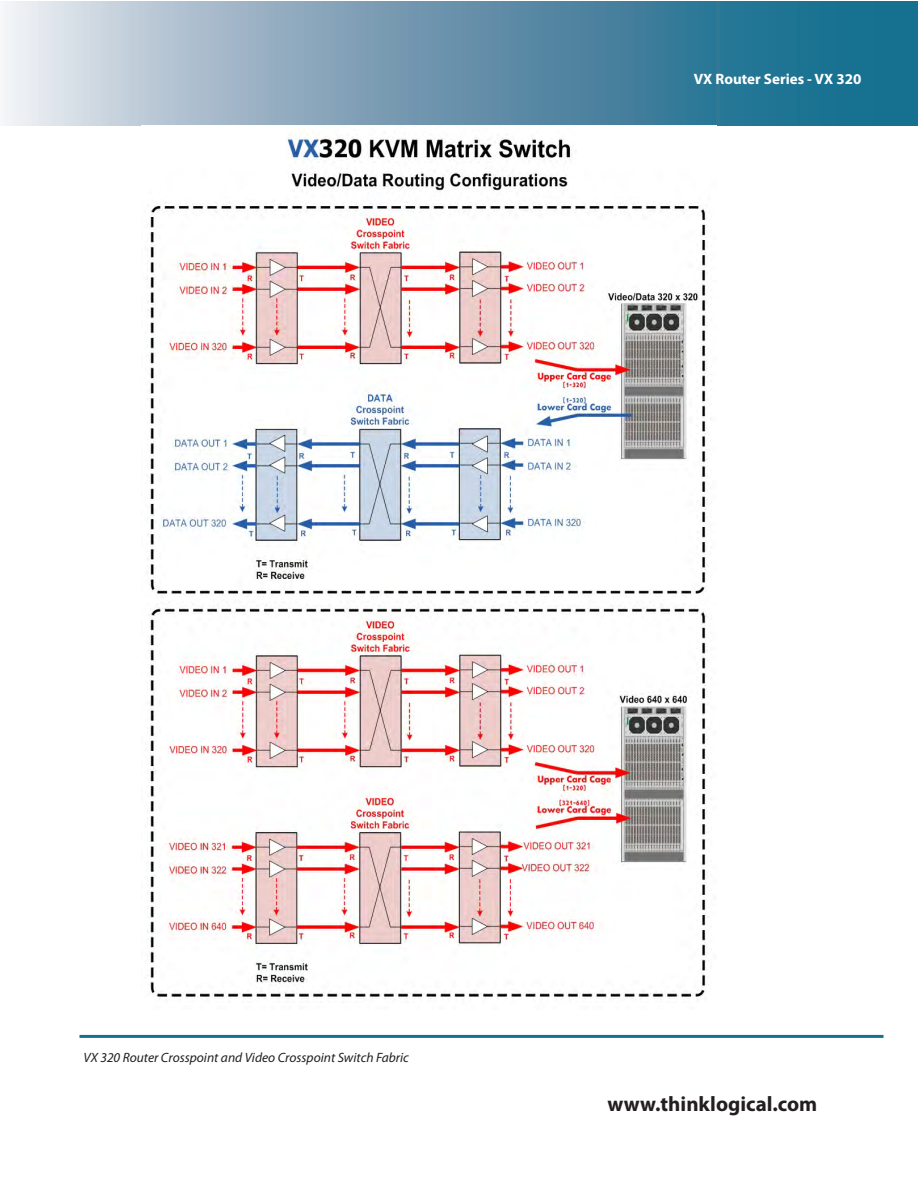
<style>
.page{position:relative;width:918px;height:1188px;background:#fff}
.page>*{position:absolute;margin:0;border:0;box-sizing:border-box;transform-origin:0 0}
.t1{font:700 21px "Myriad Pro";color:#231f20}
.t2{font:700 15px "Myriad Pro";color:#fff}
.t3{font:italic 13.5px "Myriad Pro";color:#231f20}
</style>
<div class="page">
<svg style="left:2px;top:2px;width:916px;height:124px;background:#6f9cb3"></svg>
<img style="left:147px;top:133px;width:562px;height:866px">
<hr style="left:80px;top:1035px;width:804px;height:3px;background:#167090">
<p class="t2" style="left:694px;top:69px;width:169px">VX Router Series - VX 320</p>
<p class="t3" style="left:84px;top:1049px;width:327px">VX 320 Router Crosspoint and Video Crosspoint Switch Fabric</p>
<h1 class="t1" style="left:608px;top:1090px;width:211px">www.thinklogical.com</h1>
</div>
